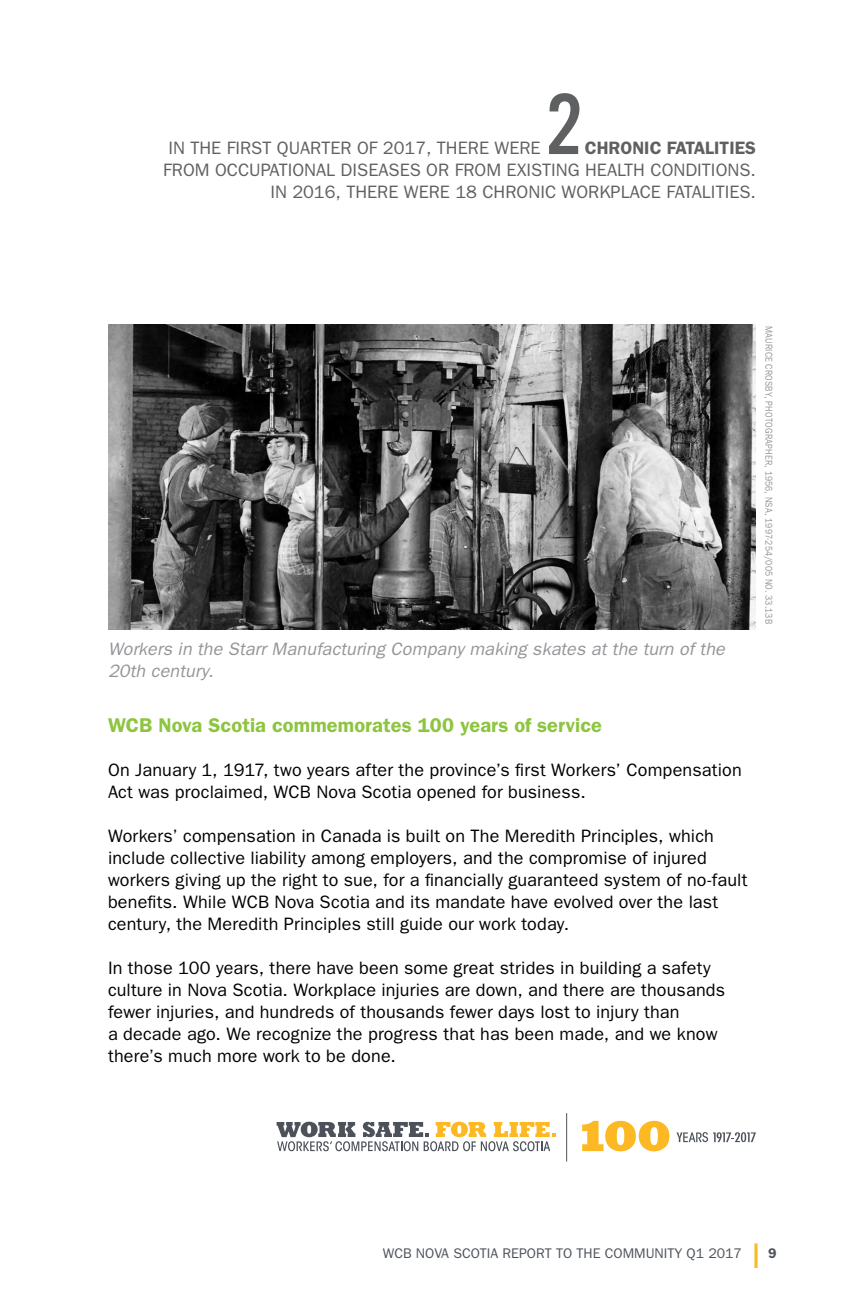
<style>
.page{position:relative;width:864px;height:1296px;background:#fff}
.page>*{position:absolute;margin:0;border:0;box-sizing:border-box;transform-origin:0 0}
.t1{font:90px "Alternate Gothic EF No Three";color:#5f6062}
.t2{font:32px "Roboto";color:#fdb924}
.t3{font:600 20px "Franklin Gothic";letter-spacing:.005em;color:#8dc440}
.t4{font:18px/22px "Franklin Gothic";letter-spacing:.01em;color:#000}
.t5{font:18px "Franklin Gothic";color:#5f6062}
.t6{font:italic 18px/22px "Franklin Gothic";letter-spacing:.01em;color:#939598}
.t7{font:600 18px "Franklin Gothic";color:#5f6062}
.t8{font:14px "Franklin Gothic";color:#4d525a}
.t9{font:600 14px "Franklin Gothic";color:#4d525a}
.t10{font:10px "Franklin Gothic";letter-spacing:.025em;color:#939598;scale:.85 1}
</style>
<div class="page">
<img style="left:108px;top:324px;width:648px;height:306px">
<svg style="left:277px;top:1122px;width:279px;height:29px"></svg>
<svg style="left:582px;top:1121px;width:87px;height:30px"></svg>
<hr style="left:566px;top:1113px;width:1px;height:49px;background:#4d525a">
<svg style="left:677px;top:1132px;width:79px;height:10px"></svg>
<p class="t5" style="left:168px;top:138px;width:289px">In the first quarter of 2017, there</p>
<p class="t5" style="left:495px;top:138px;width:13px">were</p>
<h1 class="t1" style="left:546px;top:78px;width:38px">2</h1>
<p class="t7" style="left:585px;top:137px;width:171px">chronic fatalities</p>
<p class="t5" style="left:163px;top:160px;width:76px">from occup</p>
<p class="t5" style="left:270px;top:160px;width:131px">ational diseases</p>
<p class="t5" style="left:426px;top:160px;width:331px">or from existing health conditions.</p>
<p class="t5" style="left:270px;top:182px;width:97px">In 2016, there</p>
<p class="t5" style="left:404px;top:182px;width:13px">were</p>
<p class="t5" style="left:455px;top:182px;width:302px">18 CHRONI C wor kplace fatalities .</p>
<p class="t6" style="left:108px;top:638px;width:619px">Workers in the Starr Manufacturing Company making skates at the turn of the<br>20th century.</p>
<p class="t3" style="left:108px;top:713px;width:496px">WCB Nova Scotia commemorates 100 years of service</p>
<p class="t4" style="left:108px;top:759px;width:635px">On January 1, 1917, two years after the province’s first Workers’ Compensation<br>Act was proclaimed, WCB Nova Scotia opened for business.</p>
<p class="t4" style="left:108px;top:824px;width:641px">Workers’ compensation in Canada is built on The Meredith Principles, which include collective liability among employers, and the compromise of injured workers giving up the right to sue, for a financially guaranteed system of no-fault benefits. While WCB Nova Scotia and its mandate have evolved over the last century, the Meredith Principles still guide our work today.</p>
<p class="t4" style="left:108px;top:956px;width:619px">I n those 100 years, there have been some great strides in building a safety culture in Nova Scotia. Workplace injuries are down, and there are thousands fewer injuries, and hundreds of thousands fewer days lost to injury than<br>a decade ago. We recognize the progress that has been made, and we know there’s much more work to be done.</p>
<p class="t10" style="left:774px;top:326px;width:352px;rotate:90deg">Maurice Crosby, Ph otographer, 1956, NSA, 1997-254/005 No. 33.13B</p>
<p class="t8" style="left:383px;top:1245px;width:361px">WCB Nova Scotia REPORT TO THE COMMUNITY Q1 2017</p>
<h2 class="t2" style="left:752px;top:1234px;width:10px">l</h2>
<p class="t9" style="left:768px;top:1244px;width:10px">9</p>
</div>
